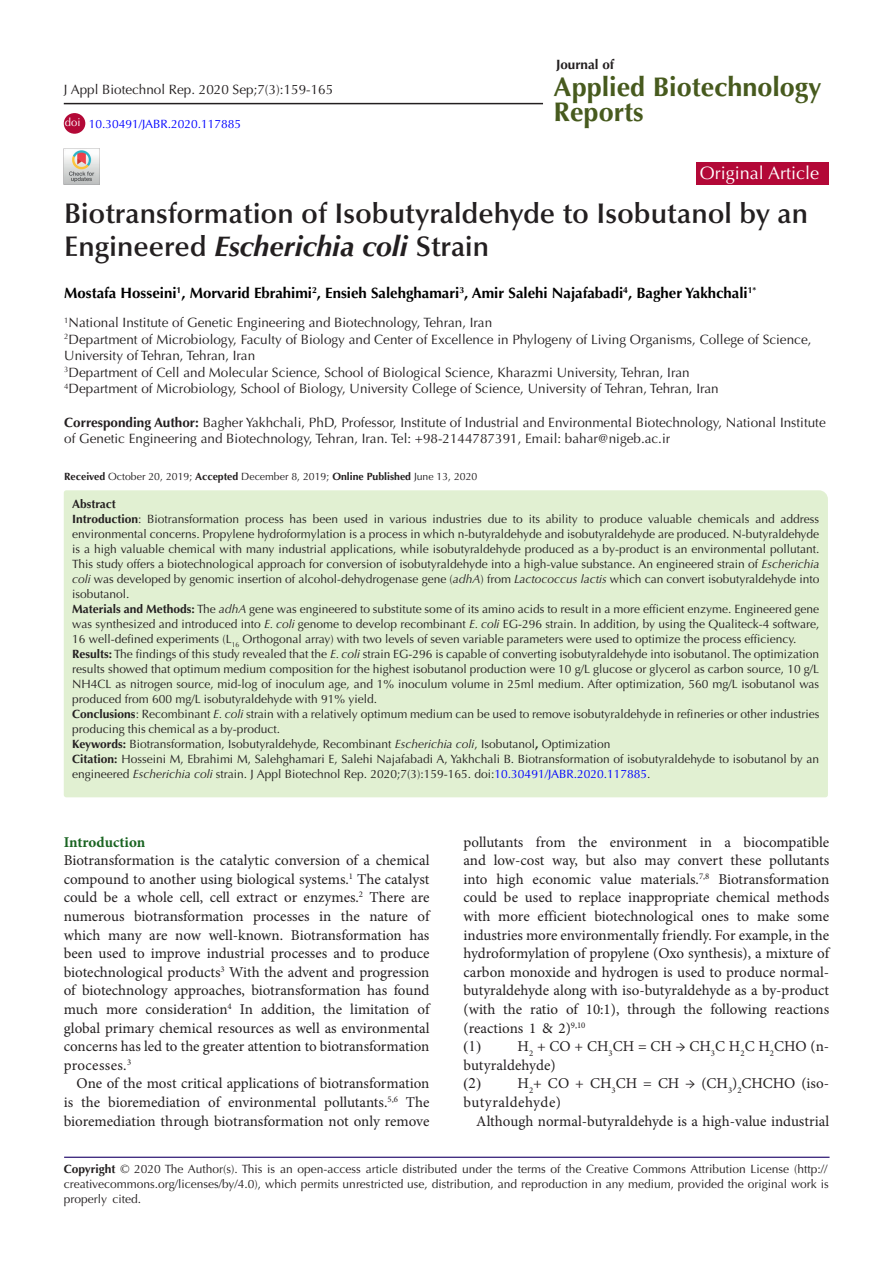
<style>
.page{position:relative;width:893px;height:1263px;background:#fff}
.page>*{position:absolute;margin:0;border:0;box-sizing:border-box;transform-origin:0 0}
.t1{font:600 28.5px/33px "Optima LT Std";color:#231f20}
.t2{font:700 27px "Optima LT Std";color:#475a1e}
.t3{font:18px "Optima LT Std";color:#fff}
.t4{font:15px/18.6px "Minion Pro";color:#231f20;text-align:justify}
.t5{font:700 15px "Optima LT Std";color:#000}
.t6{font:700 15px "Minion Pro";letter-spacing:-.005em;color:#196421}
.t7{font:13.5px/16.5px "Optima LT Std";color:#231f20}
.t8{font:700 13.5px "Optima LT Std";color:#231f20}
.Default{font:12px/15px "Optima LT Std";color:#231f20;text-align:justify}
.t9{font:12px "Optima LT Std";color:#00f}
.Default-2{font:700 12px "Optima LT Std";color:#231f20}
.t10{font:11.25px "Optima LT Std";color:#fff}
.t11{font:10.5px "Optima LT Std";color:#231f20}
.s1{font-weight:700;font-style:italic}
.s2{font-weight:700}
.s3{font-style:italic}
.s4{color:#00f}
</style>
<div class="page">
<hr style="left:64px;top:1157px;width:765px;height:1px;background:#190066">
<div style="left:64px;top:490px;width:764px;height:307px;background:#e1f0d2"></div>
<div style="left:696px;top:162px;width:133px;height:23px;background:#b30837"></div>
<img style="left:64px;top:148px;width:36px;height:36px">
<div style="left:64px;top:113px;width:21px;height:21px;background:#b30937;border-radius:50%"></div>
<hr style="left:64px;top:103px;width:479px;height:1px;background:#231f20">
<p class="t7" style="left:64px;top:82px;width:271px">J Appl Biotechnol Rep. 2020 Sep;7(3):159-165</p>
<p class="t10" style="left:65px;top:116px;width:17px">doi</p>
<p class="t9" style="left:89px;top:117px;width:154px">10.30491/JABR.2020.117885</p>
<p class="t8" style="left:556px;top:56px;width:59px">Journal of</p>
<p class="t2" style="left:554px;top:71px;width:269px">Applied Biotechnology</p>
<p class="t2" style="left:554px;top:96px;width:92px">Reports</p>
<p class="t3" style="left:700px;top:162px;width:121px">Original Article</p>
<p class="t1" style="left:64px;top:197px;width:745px">Biotransformation of Isobutyraldehyde to Isobutanol by an<br>Engineered <span class="s1">Escherichia coli</span> Strain</p>
<p class="t5" style="left:64px;top:284px;width:694px">Mostafa Hosseini<sup>1</sup>, Morvarid Ebrahimi<sup>2</sup>, Ensieh Salehghamari<sup>3</sup>, Amir Salehi Najafabadi<sup>4</sup>, Bagher Yakhchali<sup>1*</sup></p>
<p class="t7" style="left:64px;top:315px;width:429px"><sup>1</sup>National Institute of Genetic Engineering and Biotechnology, Tehran, Iran</p>
<p class="t7" style="left:64px;top:331px;width:749px"><sup>2</sup>Department of Microbiology, Faculty of Biology and Center of Excellence in Phylogeny of Living Organisms, College of Science,<br>University of Tehran, Tehran, Iran</p>
<p class="t7" style="left:64px;top:364px;width:627px"><sup>3</sup>Department of Cell and Molecular Science, School of Biological Science, Kharazmi University, Tehran, Iran</p>
<p class="t7" style="left:64px;top:381px;width:656px"><sup>4</sup>Department of Microbiology, School of Biology, University College of Science, University of Tehran, Tehran, Iran</p>
<p class="t7" style="left:64px;top:414px;width:763px"><span class="s2">Corresponding Author:</span> Bagher Yakhchali, PhD, Professor, Institute of Industrial and Environmental Biotechnology, National Institute of Genetic Engineering and Biotechnology, Tehran, Iran. Tel: +98-2144787391, Email: bahar@nigeb.ac.ir</p>
<p class="t11" style="left:64px;top:470px;width:415px"><span class="s2">Received</span> October 20, 2019; <span class="s2">Accepted</span> December 8, 2019; <span class="s2">Online Published</span> June 13, 2020</p>
<p class="Default-2" style="left:72px;top:497px;width:45px">Abstract</p>
<p class="Default" style="left:72px;top:511px;width:749px"><span class="s2">Introduction</span>: Biotransformation process has been used in various industries due to its ability to produce valuable chemicals and address environmental concerns. Propylene hydroformylation is a process in which n-butyraldehyde and isobutyraldehyde are produced. N-butyraldehyde is a high valuable chemical with many industrial applications, while isobutyraldehyde produced as a by-product is an environmental pollutant.<br>This study offers a biotechnological approach for conversion of isobutyraldehyde into a high-value substance. An engineered strain of <span class="s3">Escherichia coli</span> was developed by genomic insertion of alcohol-dehydrogenase gene (<span class="s3">adhA</span>) from <span class="s3">Lactococcus lactis</span> which can convert isobutyraldehyde into isobutanol.</p>
<p class="Default" style="left:72px;top:601px;width:749px"><span class="s2">Materials and Methods:</span> The <span class="s3">adhA</span> gene was engineered to substitute some of its amino acids to result in a more efficient enzyme. Engineered gene was synthesized and introduced into <span class="s3">E. coli</span> genome to develop recombinant <span class="s3">E. coli</span> EG-296 strain. In addition, by using the Qualiteck-4 software, 16 well-defined experiments (L<sub>16</sub> Orthogonal array) with two levels of seven variable parameters were used to optimize the process efficiency.</p>
<p class="Default" style="left:72px;top:646px;width:748px"><span class="s2">Results:</span> The findings of this study revealed that the <span class="s3">E. coli</span> strain EG-296 is capable of converting isobutyraldehyde into isobutanol. The optimization results showed that optimum medium composition for the highest isobutanol production were 10 g/L glucose or glycerol as carbon source, 10 g/L NH4CL as nitrogen source, mid-log of inoculum age, and 1% inoculum volume in 25ml medium. After optimization, 560 mg/L isobutanol was produced from 600 mg/L isobutyraldehyde with 91% yield.</p>
<p class="Default" style="left:72px;top:706px;width:749px"><span class="s2">Conclusions</span>: Recombinant <span class="s3">E. coli</span> strain with a relatively optimum medium can be used to remove isobutyraldehyde in refineries or other industries producing this chemical as a by-product.</p>
<p class="Default" style="left:72px;top:736px;width:540px"><span class="s2">Keywords:</span> Biotransformation, Isobutyraldehyde, Recombinant <span class="s3">Escherichia coli</span>, Isobutanol<span class="s2">,</span> Optimization</p>
<p class="Default" style="left:72px;top:751px;width:748px"><span class="s2">Citation:</span> Hosseini M, Ebrahimi M, Salehghamari E, Salehi Najafabadi A, Yakhchali B. Biotransformation of isobutyraldehyde to isobutanol by an engineered <span class="s3">Escherichia coli</span> strain. J Appl Biotechnol Rep. 2020;7(3):159-165. doi:<span class="s4">10.30491/JABR.2020.117885</span>.</p>
<p class="t6" style="left:64px;top:831px;width:83px">Introduction</p>
<p class="t4" style="left:64px;top:851px;width:367px">Biotransformation is the catalytic conversion of a chemical compound to another using biological systems.<sup>1</sup> The catalyst could be a whole cell, cell extract or enzymes.<sup>2</sup> There are numerous biotransformation processes in the nature of which many are now well-known. Biotransformation has been used to improve industrial processes and to produce biotechnological products<sup>3</sup> With the advent and progression of biotechnology approaches, biotransformation has found much more consideration<sup>4</sup> In addition, the limitation of global primary chemical resources as well as environmental concerns has led to the greater attention to biotransformation processes.<sup>3</sup></p>
<p class="t4" style="left:64px;top:1074px;width:367px;text-indent:13px">One of the most critical applications of biotransformation is the bioremediation of environmental pollutants.<sup>5,6</sup> The bioremediation through biotransformation not only remove</p>
<p class="t4" style="left:463px;top:832px;width:367px">pollutants from the environment in a biocompatible and low-cost way, but also may convert these pollutants into high economic value materials.<sup>7,8</sup> Biotransformation could be used to replace inappropriate chemical methods with more efficient biotechnological ones to make some industries more environmentally friendly. For example, in the hydroformylation of propylene (Oxo synthesis), a mixture of carbon monoxide and hydrogen is used to produce normal&shy;butyraldehyde along with iso-butyraldehyde as a by-product (with the ratio of 10:1), through the following reactions (reactions 1 &amp; 2)<sup>9,10</sup></p>
<p class="t4" style="left:463px;top:1037px;width:367px;text-indent:54px">H<sub>2</sub> + CO + CH<sub>3</sub>CH = CH → CH<sub>3</sub>C H<sub>2</sub>C H<sub>2</sub>CHO (n&shy;butyraldehyde)</p>
<p class="t4" style="left:463px;top:1074px;width:367px;text-indent:54px">H<sub>2</sub>+ CO + CH<sub>3</sub>CH = CH → (CH<sub>3</sub>)<sub>2</sub>CHCHO (iso&shy;butyraldehyde)</p>
<p class="t4" style="left:476px;top:1111px;width:354px">Although normal-butyraldehyde is a high-value industrial</p>
<p class="Default" style="left:64px;top:1162px;width:766px"><span class="s2">Copyright</span> © 2020 The Author(s). This is an open-access article distributed under the terms of the Creative Commons Attribution License (http:// creativecommons.org/licenses/by/4.0), which permits unrestricted use, distribution, and reproduction in any medium, provided the original work is properly cited.</p>
</div>
